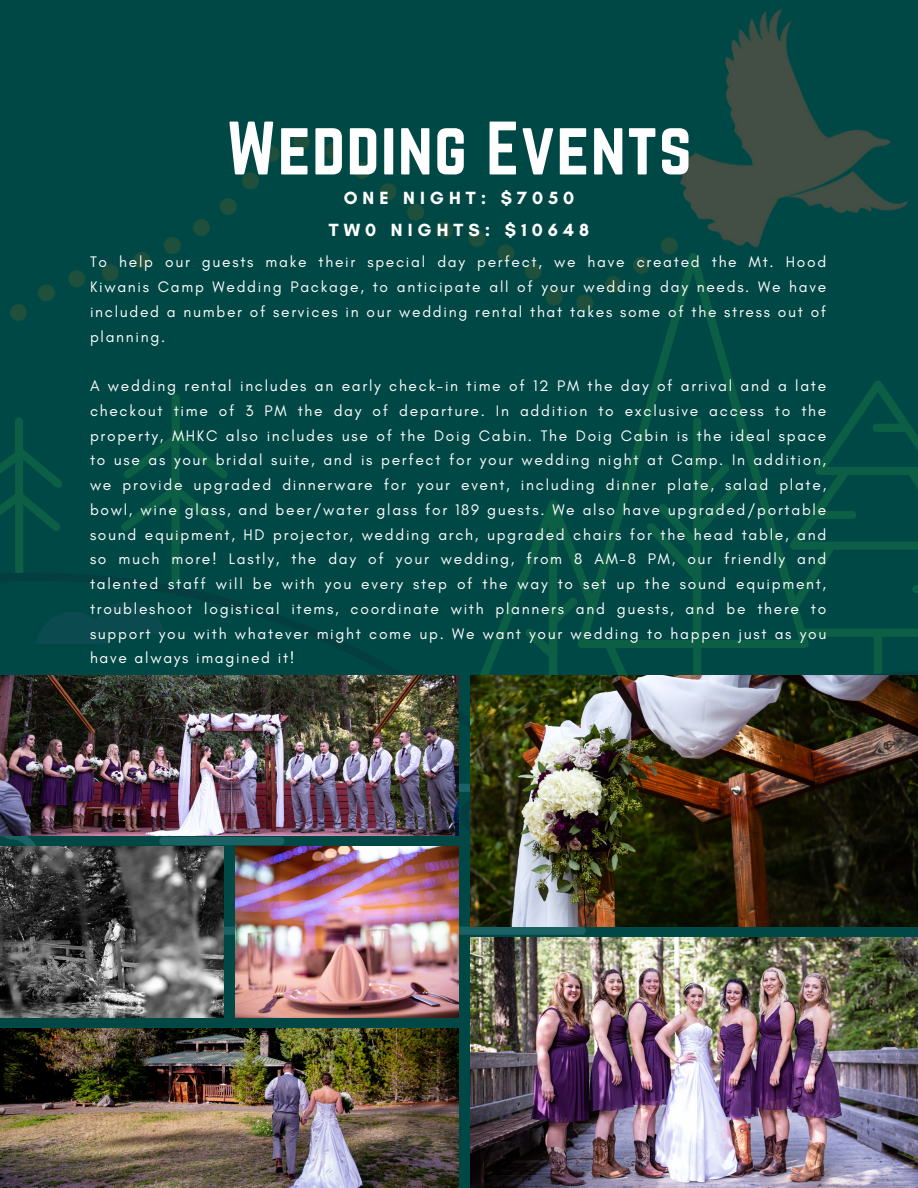
<style>
.page{position:relative;width:918px;height:1188px;background:#fff}
.page>*{position:absolute;margin:0;border:0;box-sizing:border-box;transform-origin:0 0}
.t1{font:66.15px "Norwester";letter-spacing:.02em;color:#fff}
.t2{font:700 18px "Glacial Indifference";letter-spacing:.28em;color:#fff}
.t3{font:15.6px/24.8px "Glacial Indifference";letter-spacing:.11em;color:#fff;text-align:justify}
</style>
<div class="page">
<img style="left:0;top:0;width:918px;height:253px">
<svg style="left:0;top:838px;width:586px;height:97px;background:#0a5150"></svg>
<div style="left:0;top:253px;width:918px;height:319px;background:#004846"></div>
<svg style="left:0;top:572px;width:918px;height:266px;background:#034a46"></svg>
<svg style="left:36px;top:601px;width:718px;height:214px;background:#014946"></svg>
<img style="left:0;top:675px;width:459px;height:160px">
<img style="left:470px;top:675px;width:448px;height:251px">
<img style="left:0;top:846px;width:224px;height:171px">
<img style="left:235px;top:846px;width:224px;height:171px">
<img style="left:470px;top:937px;width:448px;height:251px">
<img style="left:0;top:1029px;width:459px;height:159px">
<p class="t1" style="left:226px;top:108px;width:467px">Wedding Events</p>
<p class="t2" style="left:344px;top:187px;width:232px">ONE NIGHT: $7050</p>
<p class="t2" style="left:329px;top:219px;width:262px">TW0 NIGHTS: $10648</p>
<p class="t3" style="left:90px;top:250px;width:738px">To help our guests make their special day perfect, we have created the Mt. Hood Kiwanis Camp Wedding Package, to anticipate all of your wedding day needs. We have included a number of services in our wedding rental that takes some of the stress out of planning.</p>
<p class="t3" style="left:90px;top:373px;width:738px">A wedding rental includes an early check-in time of 12 PM the day of arrival and a late checkout time of 3 PM the day of departure. In addition to exclusive access to the property, MHKC also includes use of the Doig Cabin. The Doig Cabin is the ideal space to use as your bridal suite, and is perfect for your wedding night at Camp. In addition, we provide upgraded dinnerware for your event, including dinner plate, salad plate, bowl, wine glass, and beer/water glass for 189 guests. We also have upgraded/portable sound equipment, HD projector, wedding arch, upgraded chairs for the head table, and so much more! Lastly, the day of your wedding, from 8 AM-8 PM, our friendly and talented staff will be with you every step of the way to set up the sound equipment, troubleshoot logistical items, coordinate with planners and guests, and be there to support you with whatever might come up. We want your wedding to happen just as you have always imagined it!</p>
</div>
